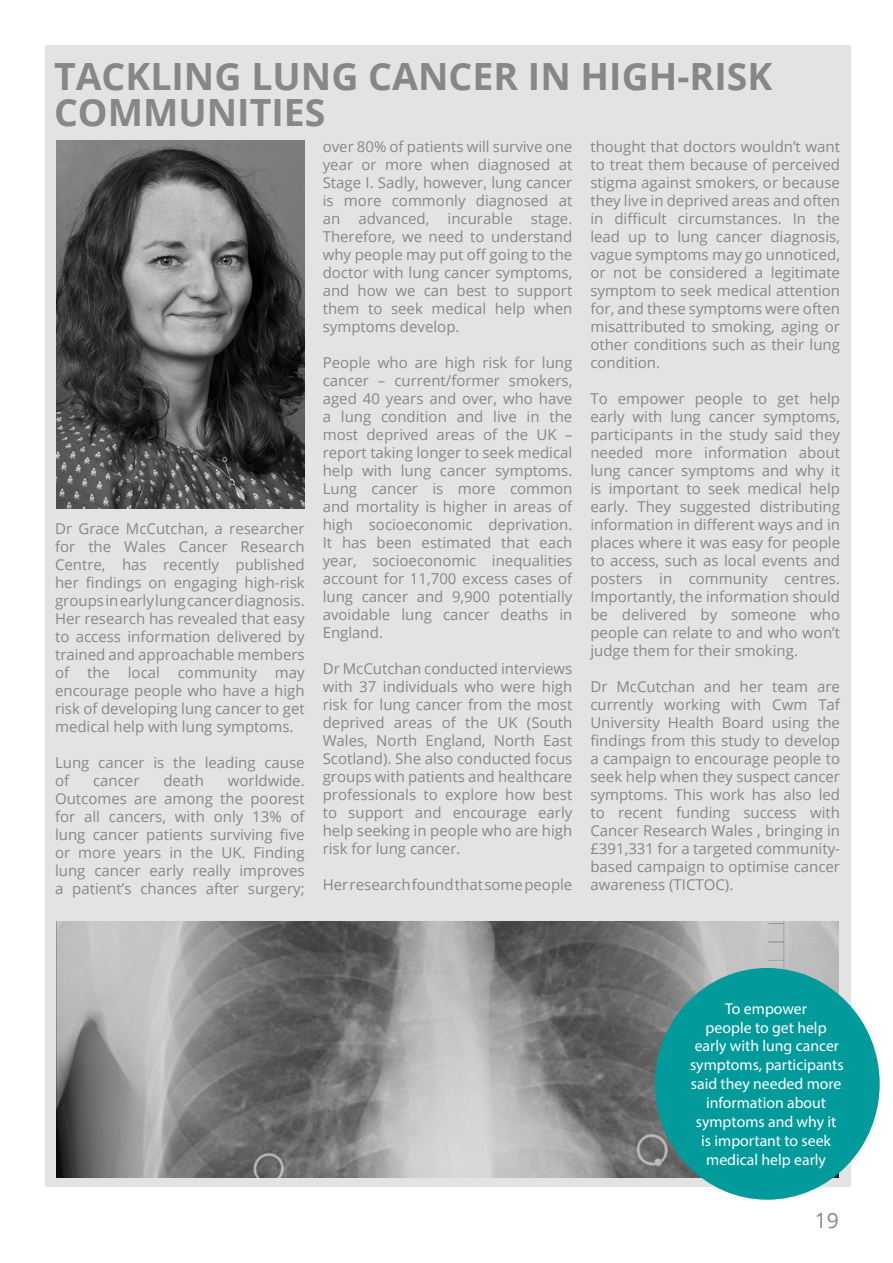
<style>
.page{position:relative;width:893px;height:1263px;background:#fff}
.page>*{position:absolute;margin:0;border:0;box-sizing:border-box;transform-origin:0 0}
.t1{font:700 37.5px/36px "Open Sans";color:#878787}
.t2{font:21px "Open Sans";color:#878787}
.Booklet_grey_text{font:15.75px/18.9px "Myriad Pro";color:#fff;text-align:center}
.Booklet_grey_text-2{font:15px/18px "Open Sans";color:#878787;text-align:justify}
</style>
<div class="page">
<div style="left:45px;top:46px;width:805px;height:1141px;background:#e3e3e3"></div>
<img style="left:56px;top:922px;width:783px;height:256px">
<div style="left:655px;top:968px;width:225px;height:232px;background:#039a9c;border-radius:50%"></div>
<img style="left:56px;top:140px;width:249px;height:368px">
<p class="t1" style="left:54px;top:57px;width:720px">TACKLING LUNG CANCER IN HIGH-RISK<br>COMMUNITIES</p>
<p class="Booklet_grey_text-2" style="left:55px;top:519px;width:251px">Dr Grace McCutchan, a researcher for the Wales Cancer Research Centre, has recently published her findings on engaging high-risk groups in early lung cancer diagnosis.<br>Her research has revealed that easy to access information delivered by trained and approachable members of the local community may encourage people who have a high risk of developing lung cancer to get medical help with lung symptoms.</p>
<p class="Booklet_grey_text-2" style="left:55px;top:753px;width:251px">Lung cancer is the leading cause of</p>
<p class="Booklet_grey_text-2" style="left:55px;top:771px;width:251px;text-indent:173px">worldwide.<br>Outcomes are among the poorest for all cancers, with only 13% of lung cancer patients surviving five or more years in the UK. Finding lung cancer early really improves a patient’s chances after surgery;</p>
<p class="Booklet_grey_text-2" style="left:93px;top:771px;width:48px">cancer</p>
<p class="Booklet_grey_text-2" style="left:163px;top:771px;width:42px">death</p>
<p class="Booklet_grey_text-2" style="left:323px;top:137px;width:251px">over 80% of patients will survive one year or more when diagnosed at Stage I. Sadly, however, lung cancer is more commonly diagnosed at an advanced, incurable stage.<br>Therefore, we need to understand why people may put off going to the doctor with lung cancer symptoms, and how we can best to support them to seek medical help when symptoms develop.</p>
<p class="Booklet_grey_text-2" style="left:323px;top:353px;width:251px">People who are high risk for lung cancer – current/former smokers, aged 40 years and over, who have a lung condition and live in the most deprived areas of the UK – report taking longer to seek medical help with lung cancer symptoms.<br>Lung cancer is more common and mortality is higher in areas of high socioeconomic deprivation.<br>It has been estimated that each year, socioeconomic inequalities account for 11,700 excess cases of lung cancer and 9,900 potentially avoidable lung cancer deaths in England.</p>
<p class="Booklet_grey_text-2" style="left:323px;top:659px;width:251px">Dr McCutchan conducted interviews with 37 individuals who were high risk for lung cancer from the most deprived areas of the UK (South Wales, North England, North East Scotland). She also conducted focus groups with patients and healthcare professionals to explore how best to support and encourage early help seeking in people who are high risk for lung cancer.</p>
<p class="Booklet_grey_text-2" style="left:323px;top:875px;width:251px">Her research found that some people</p>
<p class="Booklet_grey_text-2" style="left:590px;top:137px;width:251px">thought that doctors wouldn’t want to treat them because of perceived stigma against smokers, or because they live in deprived areas and often in difficult circumstances. In the lead up to lung cancer diagnosis, vague symptoms may go unnoticed, or not be considered a legitimate symptom to seek medical attention for, and these symptoms were often misattributed to smoking, aging or other conditions such as their lung condition.</p>
<p class="Booklet_grey_text-2" style="left:590px;top:389px;width:251px">To empower people to get help early with lung cancer symptoms, participants in the study said they needed more information about lung cancer symptoms and why it is important to seek medical help early. They suggested distributing information in different ways and in places where it was easy for people to access, such as local events and posters in community centres.<br>Importantly, the information should be delivered by someone who people can relate to and who won’t judge them for their smoking.</p>
<p class="Booklet_grey_text-2" style="left:590px;top:677px;width:251px">Dr McCutchan and her team are currently working with Cwm Taf University Health Board using the findings from this study to develop a campaign to encourage people to seek help when they suspect cancer symptoms. This work has also led to recent funding success with Cancer Research Wales , bringing in £391,331 for a targeted community&shy;based campaign to optimise cancer awareness (TICTOC).</p>
<p class="Booklet_grey_text" style="left:690px;top:999px;width:155px">To empower<br>people to get help early with lung cancer symptoms, participants said they needed more information about symptoms and why it is important to seek medical help early</p>
<h2 class="t2" style="left:815px;top:1206px;width:26px">19</h2>
</div>
